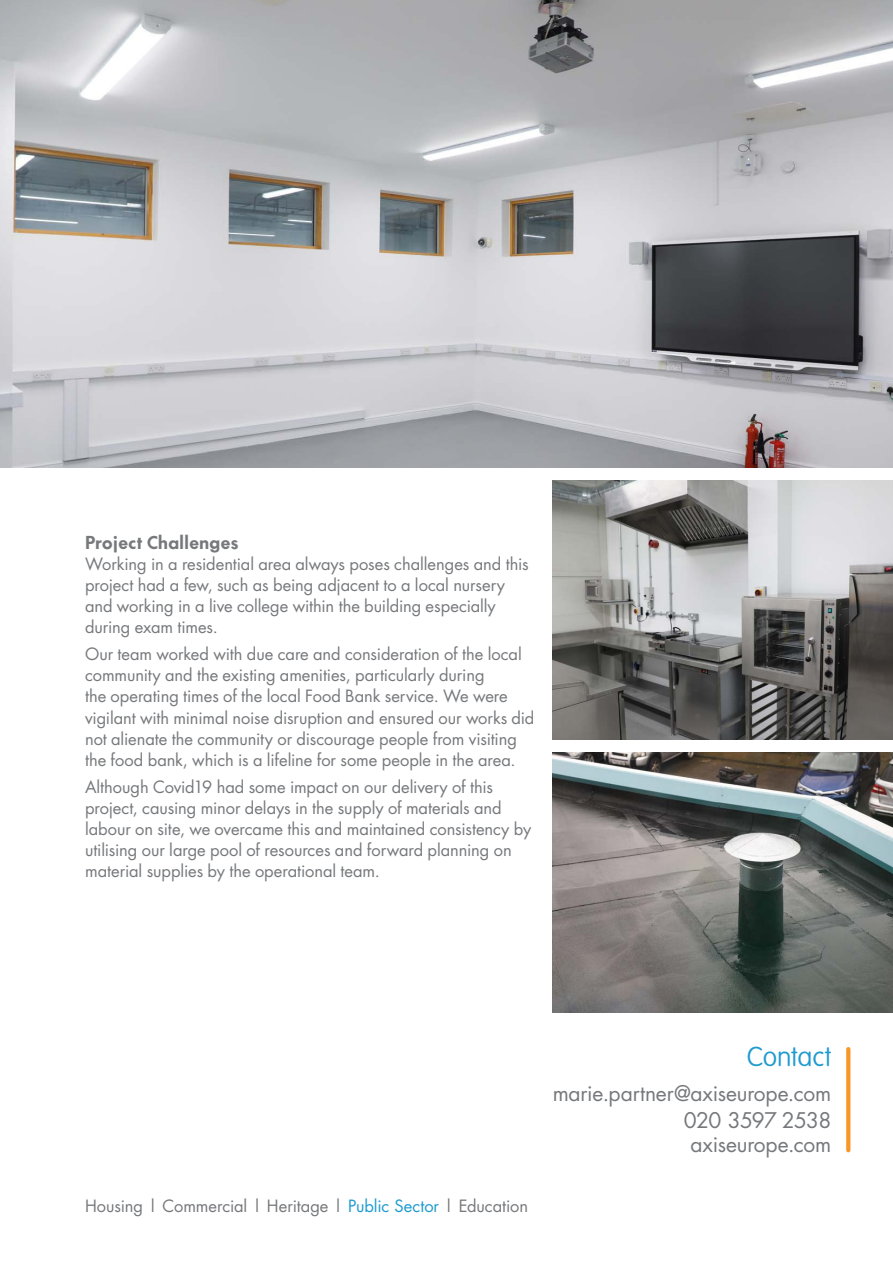
<style>
.page{position:relative;width:893px;height:1263px;background:#fff}
.page>*{position:absolute;margin:0;border:0;box-sizing:border-box;transform-origin:0 0}
.BODY_COPY{font:100 27px "VAG Rounded";color:#209bce}
.BODY_COPY-2{font:21px "Futura";letter-spacing:-.01em;color:#76787b}
.BODY_COPY-3{font:21px "Futura";letter-spacing:-.035em;color:#76787b}
.BODY_COPY-4{font:16.5px/21px "Futura";letter-spacing:-.005em;color:#76787b}
.BODY_COPY-5{font:600 16.5px "Futura";letter-spacing:-.015em;color:#76787b}
.s1{color:#209bce}
</style>
<div class="page">
<svg style="left:846px;top:1049px;width:4px;height:101px"></svg>
<img style="left:0;top:0;width:893px;height:468px">
<img style="left:553px;top:480px;width:340px;height:260px">
<img style="left:553px;top:753px;width:340px;height:259px">
<p class="BODY_COPY-5" style="left:85px;top:531px;width:155px">Project Challenges</p>
<p class="BODY_COPY-4" style="left:85px;top:553px;width:445px">Working in a residential area always poses challenges and this project had a few, such as being adjacent to a local nursery and working in a live college within the building especially during exam times.</p>
<p class="BODY_COPY-4" style="left:85px;top:644px;width:451px">Our team worked with due care and consideration of the local community and the existing amenities, particularly during<br>the operating times of the local Food Bank service. We were vigilant with minimal noise disruption and ensured our works did not alienate the community or discourage people from visiting the food bank, which is a lifeline for some people in the area.</p>
<p class="BODY_COPY-4" style="left:85px;top:776px;width:448px">Although Covid19 had some impact on our delivery of this project, causing minor delays in the supply of materials and labour on site, we overcame this and maintained consistency by utilising our large pool of resources and forward planning on material supplies by the operational team.</p>
<p class="BODY_COPY-4" style="left:85px;top:1195px;width:445px">Housing | Commercial | Heritage | <span class="s1">Public Sector</span> | Education</p>
<p class="BODY_COPY" style="left:747px;top:1041px;width:86px">Contact</p>
<p class="BODY_COPY-2" style="left:553px;top:1079px;width:280px">marie.partner@axiseurope.com</p>
<p class="BODY_COPY-3" style="left:684px;top:1106px;width:149px">020 3597 2538</p>
<p class="BODY_COPY-2" style="left:690px;top:1130px;width:142px">axiseurope.com</p>
</div>
